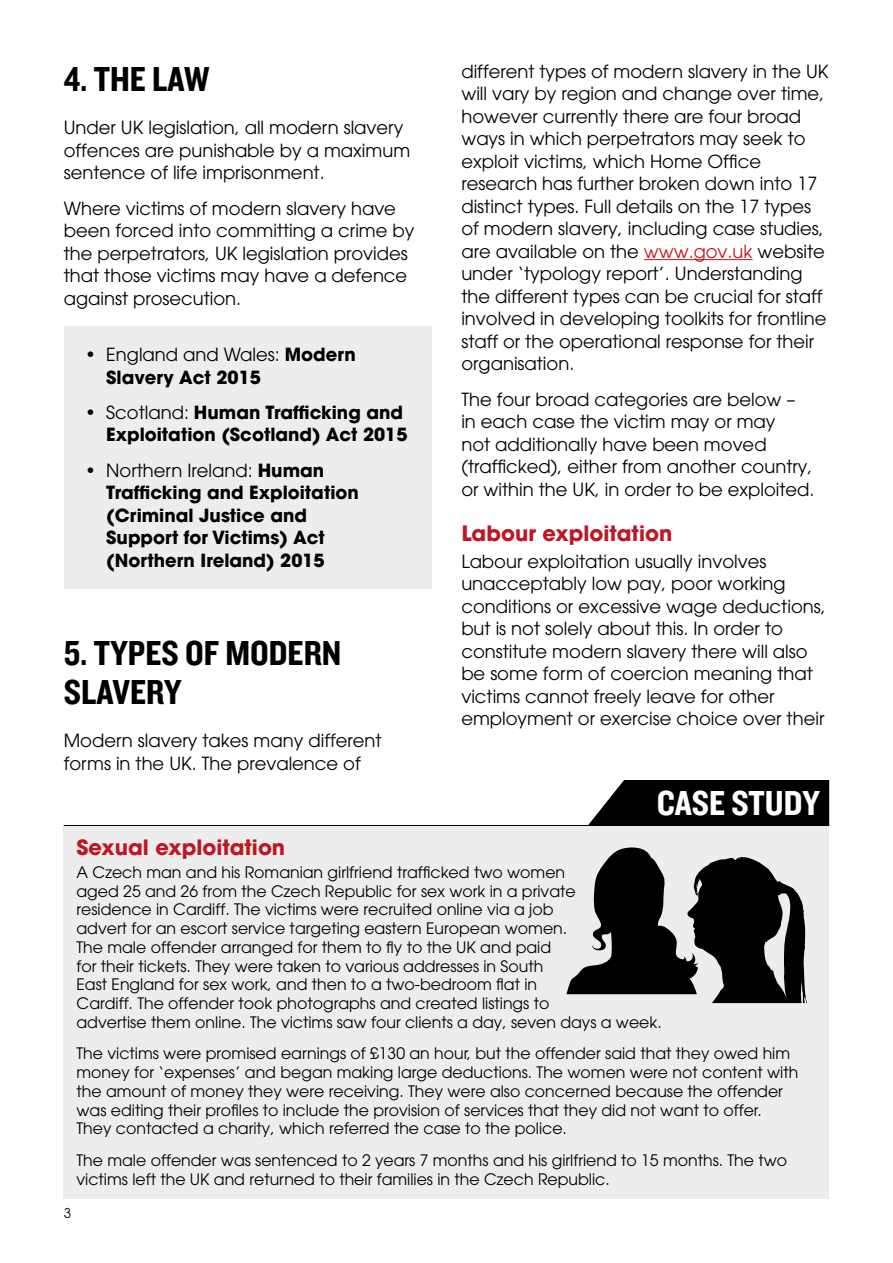
<style>
.page{position:relative;width:893px;height:1263px;background:#fff}
.page>*{position:absolute;margin:0;border:0;box-sizing:border-box;transform-origin:0 0}
.Heading{font:36px/39px "Knockout HTF50 Welterweight";color:#000}
.Case_study_header{font:36px "Knockout HTF50 Welterweight";color:#fff}
.Subhead{font:700 21px "Avant Garde";color:#be1622}
.Body_text{font:18px/22.5px "Avant Garde";color:#000}
.t1{font:700 18px/22.5px "Avant Garde";color:#000}
.Case_study{font:15.75px/18.8px "Avant Garde";color:#000}
.t2{font:13.5px "Avant Garde";color:#000}
.s1{font-weight:400}
.s2{color:#be1622}
</style>
<div class="page">
<div style="left:64px;top:326px;width:368px;height:263px;background:#ededed"></div>
<hr style="left:644px;top:259px;width:109px;height:1px;background:#be1622">
<div style="left:64px;top:825px;width:765px;height:374px;background:#ededed"></div>
<svg style="left:566px;top:847px;width:241px;height:156px"></svg>
<svg style="left:588px;top:780px;width:241px;height:45px;background:#131313"></svg>
<hr style="left:64px;top:825px;width:765px;height:1px;background:#000">
<p class="Heading" style="left:64px;top:60px;width:147px">4. THE LAW</p>
<p class="Body_text" style="left:64px;top:116px;width:348px">Under UK legislation, all modern slavery offences are punishable by a maximum sentence of life imprisonment.</p>
<p class="Body_text" style="left:64px;top:197px;width:352px">Where victims of modern slavery have been forced into committing a crime by the perpetrators, UK legislation provides that those victims may have a defence against prosecution.</p>
<p class="t1" style="left:106px;top:343px;width:251px;text-indent:-21px"><span class="s1">• England and Wales:</span> Modern<br>Slavery Act 2015</p>
<p class="t1" style="left:85px;top:401px;width:324px;text-align:right"><span class="s1">• Scotland:</span> Human Trafficking and<br>Exploitation (Scotland) Act 2015</p>
<p class="t1" style="left:106px;top:459px;width:254px;text-indent:-21px"><span class="s1">• Northern Ireland:</span> Human<br>Trafficking and Exploitation (Criminal Justice and<br>Support for Victims) Act (Northern Ireland) 2015</p>
<p class="Heading" style="left:64px;top:634px;width:279px">5. TYPES OF MODERN<br>SLAVERY</p>
<p class="Body_text" style="left:64px;top:730px;width:319px">Modern slavery takes many different forms in the UK. The prevalence of</p>
<p class="Body_text" style="left:461px;top:60px;width:369px">different types of modern slavery in the UK will vary by region and change over time, however currently there are four broad ways in which perpetrators may seek to exploit victims, which Home Office research has further broken down into 17 distinct types. Full details on the 17 types of modern slavery, including case studies, are available on the <span class="s2">www.gov.uk</span> website under ‘typology report’. Understanding the different types can be crucial for staff involved in developing toolkits for frontline staff or the operational response for their organisation.</p>
<p class="Body_text" style="left:461px;top:388px;width:355px">The four broad categories are below –<br>in each case the victim may or may<br>not additionally have been moved (trafficked), either from another country, or within the UK, in order to be exploited.</p>
<p class="Subhead" style="left:461px;top:519px;width:212px">Labour exploitation</p>
<p class="Body_text" style="left:461px;top:550px;width:366px">Labour exploitation usually involves unacceptably low pay, poor working conditions or excessive wage deductions, but is not solely about this. In order to constitute modern slavery there will also be some form of coercion meaning that victims cannot freely leave for other employment or exercise choice over their</p>
<p class="Case_study_header" style="left:657px;top:784px;width:164px">CASE STUDY</p>
<p class="Subhead" style="left:77px;top:833px;width:210px">Sexual exploitation</p>
<p class="Case_study" style="left:77px;top:863px;width:587px">A Czech man and his Romanian girlfriend trafficked two women<br>aged 25 and 26 from the Czech Republic for sex work in a private<br>residence in Cardiff. The victims were recruited online via a job<br>advert for an escort service targeting eastern European women.<br>The male offender arranged for them to fly to the UK and paid<br>for their tickets. They were taken to various addresses in South<br>East England for sex work, and then to a two-bedroom flat in<br>Cardiff. The offender took photographs and created listings to<br>advertise them online. The victims saw four clients a day, seven days a week.</p>
<p class="Case_study" style="left:77px;top:1044px;width:723px">The victims were promised earnings of £130 an hour, but the offender said that they owed him money for ‘expenses’ and began making large deductions. The women were not content with the amount of money they were receiving. They were also concerned because the offender was editing their profiles to include the provision of services that they did not want to offer.<br>They contacted a charity, which referred the case to the police.</p>
<p class="Case_study" style="left:77px;top:1151px;width:712px">The male offender was sentenced to 2 years 7 months and his girlfriend to 15 months. The two victims left the UK and returned to their families in the Czech Republic.</p>
<p class="t2" style="left:64px;top:1205px;width:9px">3</p>
</div>
